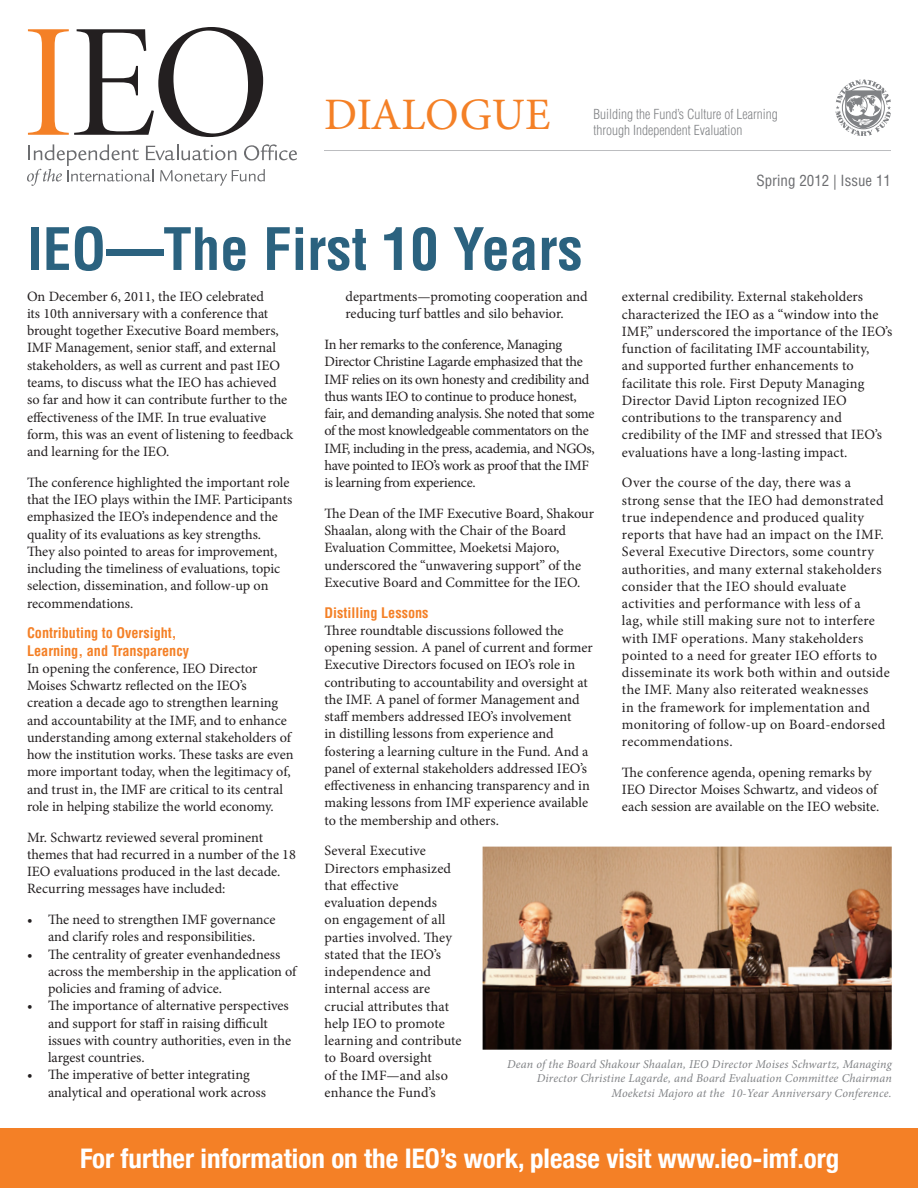
<style>
.page{position:relative;width:918px;height:1188px;background:#fff}
.page>*{position:absolute;margin:0;border:0;box-sizing:border-box;transform-origin:0 0}
.t1{font:700 condensed 57px "Helvetica LT Std";color:#2b627f}
.t2{font:45px "Minion Pro";color:#f48026}
.t3{font:700 condensed 27px "Helvetica Neue";color:#fff}
.t4{font:condensed 15px "Helvetica LT Std";color:#6c6d70}
.t5{font:14.25px/17.2px "Minion Pro";color:#231f20}
.t6{font:14.25px/17.2px "Minion Pro";letter-spacing:.02em;color:#231f20}
.t7{font:14.25px/17.2px "Minion Pro";letter-spacing:-.025em;color:#231f20}
.t8{font:700 condensed 14.25px/17.2px "Helvetica LT Std";color:#f48026}
.t9{font:300 condensed 13.5px/16.2px "Helvetica LT Std";color:#808285}
.t10{font:italic 12px/14.4px "Minion Pro";letter-spacing:.01em;color:#808285;text-align:right}
</style>
<div class="page">
<div style="left:0;top:1129px;width:918px;height:59px;background:#f48026"></div>
<svg style="left:28px;top:27px;width:235px;height:110px"></svg>
<svg style="left:27px;top:144px;width:270px;height:42px"></svg>
<hr style="left:324px;top:150px;width:567px;height:1px;background:#bcbdc0">
<svg style="left:836px;top:80px;width:55px;height:56px"></svg>
<img style="left:483px;top:847px;width:409px;height:203px">
<h2 class="t2" style="left:324px;top:85px;width:228px">DIALOGUE</h2>
<p class="t9" style="left:593px;top:106px;width:186px">Building the Fund’s Culture of Learning through Independent Evaluation</p>
<p class="t4" style="left:756px;top:171px;width:136px">Spring 2012 | Issue 11</p>
<h1 class="t1" style="left:27px;top:213px;width:557px">IEO—The First 10 Years</h1>
<p class="t5" style="left:27px;top:288px;width:268px">On December 6, 2011, the IEO celebrated<br>its 10th anniversary with a conference that brought together Executive Board members, IMF Management, senior staff, and external stakeholders, as well as current and past IEO teams, to discuss what the IEO has achieved<br>so far and how it can contribute further to the effectiveness of the IMF. In true evaluative form, this was an event of listening to feedback and learning for the IEO.</p>
<p class="t5" style="left:27px;top:474px;width:267px">The conference highlighted the important role that the IEO plays within the IMF. Participants emphasized the IEO’s independence and the quality of its evaluations as key strengths.<br>They also pointed to areas for improvement, including the timeliness of evaluations, topic selection, dissemination, and follow-up on recommendations.</p>
<p class="t8" style="left:27px;top:624px;width:163px">Contributing to Oversight,<br>Learning, and Transparency</p>
<p class="t5" style="left:27px;top:660px;width:268px">In opening the conference, IEO Director Moises Schwartz reflected on the IEO’s creation a decade ago to strengthen learning and accountability at the IMF, and to enhance understanding among external stakeholders of how the institution works. These tasks are even more important today, when the legitimacy of, and trust in, the IMF are critical to its central role in helping stabilize the world economy.</p>
<p class="t5" style="left:27px;top:829px;width:271px">Mr. Schwartz reviewed several prominent themes that had recurred in a number of the 18<br>IEO evaluations produced in the last decade.<br>Recurring messages have included:</p>
<p class="t5" style="left:27px;top:911px;width:250px;text-align:center">• The need to strengthen IMF governance and clarify roles and responsibilities.</p>
<p class="t5" style="left:48px;top:946px;width:250px;text-indent:-21px">• The centrality of greater evenhandedness across the membership in the application of policies and framing of advice.</p>
<p class="t5" style="left:48px;top:997px;width:245px;text-indent:-21px">• The importance of alternative perspectives and support for staff in raising difficult issues with country authorities, even in the largest countries.</p>
<p class="t5" style="left:48px;top:1066px;width:219px;text-indent:-21px">• The imperative of better integrating analytical and operational work across</p>
<p class="t5" style="left:346px;top:288px;width:244px">departments—promoting cooperation and reducing turf battles and silo behavior.</p>
<p class="t7" style="left:324px;top:336px;width:272px">In her remarks to the conference, Managing Director Christine Lagarde emphasized that the IMF relies on its own honesty and credibility and thus wants IEO to continue to produce honest, fair, and demanding analysis. She noted that some of the most knowledgeable commentators on the IMF, including in the press, academia, and NGOs, have pointed to IEO’s work as proof that the IMF is learning from experience.</p>
<p class="t5" style="left:324px;top:505px;width:271px">The Dean of the IMF Executive Board, Shakour Shaalan, along with the Chair of the Board Evaluation Committee, Moeketsi Majoro, underscored the “unwavering support” of the Executive Board and Committee for the IEO.</p>
<p class="t8" style="left:324px;top:604px;width:106px">Distilling Lessons</p>
<p class="t5" style="left:324px;top:622px;width:270px">Three roundtable discussions followed the opening session. A panel of current and former Executive Directors focused on IEO’s role in contributing to accountability and oversight at the IMF. A panel of former Management and staff members addressed IEO’s involvement<br>in distilling lessons from experience and fostering a learning culture in the Fund. And a panel of external stakeholders addressed IEO’s effectiveness in enhancing transparency and in making lessons from IMF experience available to the membership and others.</p>
<p class="t5" style="left:324px;top:842px;width:139px">Several Executive<br>Directors emphasized that effective evaluation depends<br>on engagement of all parties involved. They stated that the IEO’s independence and internal access are crucial attributes that help IEO to promote learning and contribute to Board oversight<br>of the IMF—and also enhance the Fund’s</p>
<p class="t5" style="left:622px;top:288px;width:272px">external credibility. External stakeholders characterized the IEO as a “window into the IMF,” underscored the importance of the IEO’s function of facilitating IMF accountability, and supported further enhancements to facilitate this role. First Deputy Managing Director David Lipton recognized IEO contributions to the transparency and credibility of the IMF and stressed that IEO’s evaluations have a long-lasting impact.</p>
<p class="t6" style="left:622px;top:474px;width:269px">Over the course of the day, there was a strong sense that the IEO had demonstrated true independence and produced quality reports that have had an impact on the IMF.<br>Several Executive Directors, some country authorities, and many external stakeholders consider that the IEO should evaluate activities and performance with less of a<br>lag, while still making sure not to interfere with IMF operations. Many stakeholders pointed to a need for greater IEO efforts to disseminate its work both within and outside the IMF. Many also reiterated weaknesses<br>in the framework for implementation and monitoring of follow-up on Board-endorsed recommendations.</p>
<p class="t5" style="left:622px;top:764px;width:259px">The conference agenda, opening remarks by<br>IEO Director Moises Schwartz, and videos of each session are available on the IEO website.</p>
<p class="t10" style="left:507px;top:1057px;width:386px">Dean of the Board Shakour Shaalan, IEO Director Moises Schwartz, Managing<br>Director Christine Lagarde, and Board Evaluation Committee Chairman<br>Moeketsi Majoro at the 10-Year Anniversary Conference.</p>
<h3 class="t3" style="left:80px;top:1142px;width:761px">For further information on the IEO’s work, please visit www.ieo-imf.org</h3>
</div>
